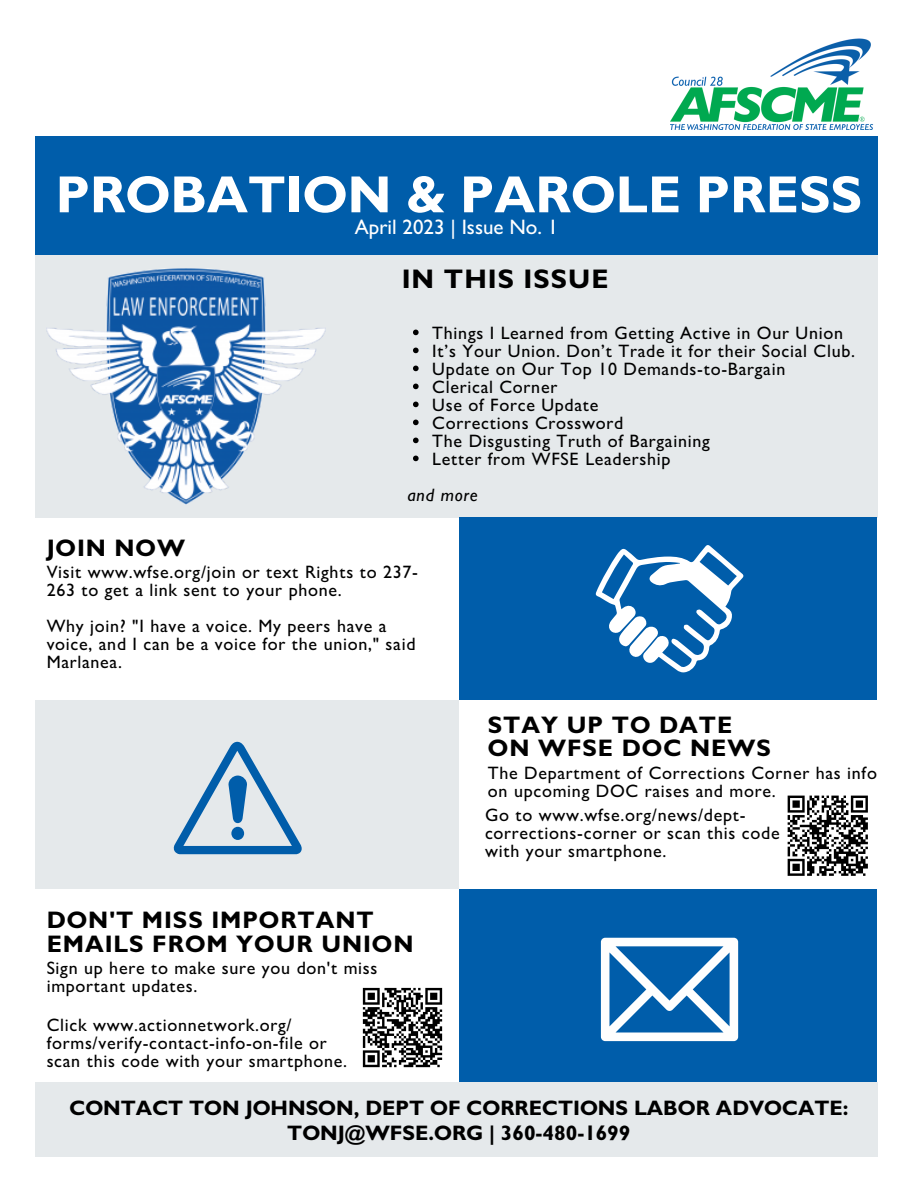
<style>
.page{position:relative;width:918px;height:1188px;background:#fff}
.page>*{position:absolute;margin:0;border:0;box-sizing:border-box;transform-origin:0 0}
.t1{font:700 52.5px "Gill Sans MT Std";color:#fff}
.t2{font:700 27px "Gill Sans MT Std";letter-spacing:.04em;color:#000}
.t3{font:700 24px/23.7px "Gill Sans MT Std";letter-spacing:.04em;color:#000}
.t4{font:700 21px/24.8px "Gill Sans MTW01";color:#000;text-align:center}
.t5{font:500 21px "Gill Sans MTW01";color:#fff}
.t6{font:500 18px/18px "Gill Sans MTW01";letter-spacing:.04em;color:#000}
.t7{font:italic 500 18px "Gill Sans MTW01";letter-spacing:.04em;color:#000}
</style>
<div class="page">
<div style="left:35px;top:1082px;width:843px;height:74px;background:#e5e9eb"></div>
<div style="left:35px;top:137px;width:843px;height:118px;background:#005daa"></div>
<div style="left:35px;top:255px;width:843px;height:262px;background:#e5e9eb"></div>
<img style="left:47px;top:268px;width:279px;height:237px">
<svg style="left:413px;top:330px;width:6px;height:5px"></svg>
<svg style="left:413px;top:348px;width:6px;height:5px"></svg>
<svg style="left:413px;top:366px;width:6px;height:5px"></svg>
<svg style="left:413px;top:384px;width:6px;height:5px"></svg>
<svg style="left:413px;top:402px;width:6px;height:5px"></svg>
<svg style="left:413px;top:420px;width:6px;height:5px"></svg>
<svg style="left:413px;top:438px;width:6px;height:5px"></svg>
<svg style="left:413px;top:456px;width:6px;height:5px"></svg>
<div style="left:459px;top:517px;width:417px;height:183px;background:#005daa"></div>
<div style="left:35px;top:700px;width:424px;height:189px;background:#e5e9eb"></div>
<svg style="left:173px;top:742px;width:129px;height:112px"></svg>
<svg style="left:362px;top:987px;width:81px;height:81px"></svg>
<div style="left:459px;top:889px;width:417px;height:193px;background:#005daa"></div>
<svg style="left:595px;top:545px;width:149px;height:128px"></svg>
<svg style="left:787px;top:795px;width:81px;height:81px"></svg>
<svg style="left:601px;top:938px;width:137px;height:103px"></svg>
<img style="left:671px;top:38px;width:203px;height:91px">
<h1 class="t1" style="left:56px;top:176px;width:808px">PROBATION &amp; PAROLE PRESS</h1>
<p class="t5" style="left:355px;top:214px;width:205px">April 2023 | Issue No. 1</p>
<h2 class="t2" style="left:402px;top:270px;width:208px">IN THIS ISSUE</h2>
<p class="t6" style="left:432px;top:323px;width:424px">Things I Learned from Getting Active in Our Union It’s Your Union. Don’t Trade it for their Social Club.<br>Update on Our Top 10 Demands-to-Bargain<br>Clerical Corner<br>Use of Force Update<br>Corrections Crossword<br>The Disgusting Truth of Bargaining<br>Letter from WFSE Leadership</p>
<p class="t7" style="left:407px;top:484px;width:72px">and more</p>
<h3 class="t3" style="left:47px;top:540px;width:140px">JOIN NOW</h3>
<p class="t6" style="left:47px;top:563px;width:373px">Visit www.wfse.org/join or text Rights to 237-<br>263 to get a link sent to your phone.</p>
<p class="t6" style="left:47px;top:617px;width:370px">Why join? "I have a voice. My peers have a voice, and I can be a voice for the union," said<br>Marlanea.</p>
<h3 class="t3" style="left:47px;top:912px;width:368px">DON'T MISS IMPORTANT<br>EMAILS FROM YOUR UNION</h3>
<p class="t6" style="left:47px;top:959px;width:332px">Sign up here to make sure you don't miss important updates.</p>
<p class="t6" style="left:47px;top:1016px;width:302px">Click www.actionnetwork.org/ forms/verify-contact-info-on-file or scan this code with your smartphone.</p>
<h3 class="t3" style="left:488px;top:716px;width:284px">STAY UP TO DATE<br>ON WFSE DOC NEWS</h3>
<p class="t6" style="left:488px;top:763px;width:391px">The Department of Corrections Corner has info on upcoming DOC raises and more.</p>
<p class="t6" style="left:485px;top:806px;width:296px">Go to www.wfse.org/news/dept&shy;corrections-corner or scan this code with your smartphone.</p>
<p class="t4" style="left:69px;top:1095px;width:781px">CONTACT TON JOHNSON, DEPT OF CORRECTIONS LABOR ADVOCATE:<br>TONJ@WFSE.ORG | 360-480-1699</p>
</div>
